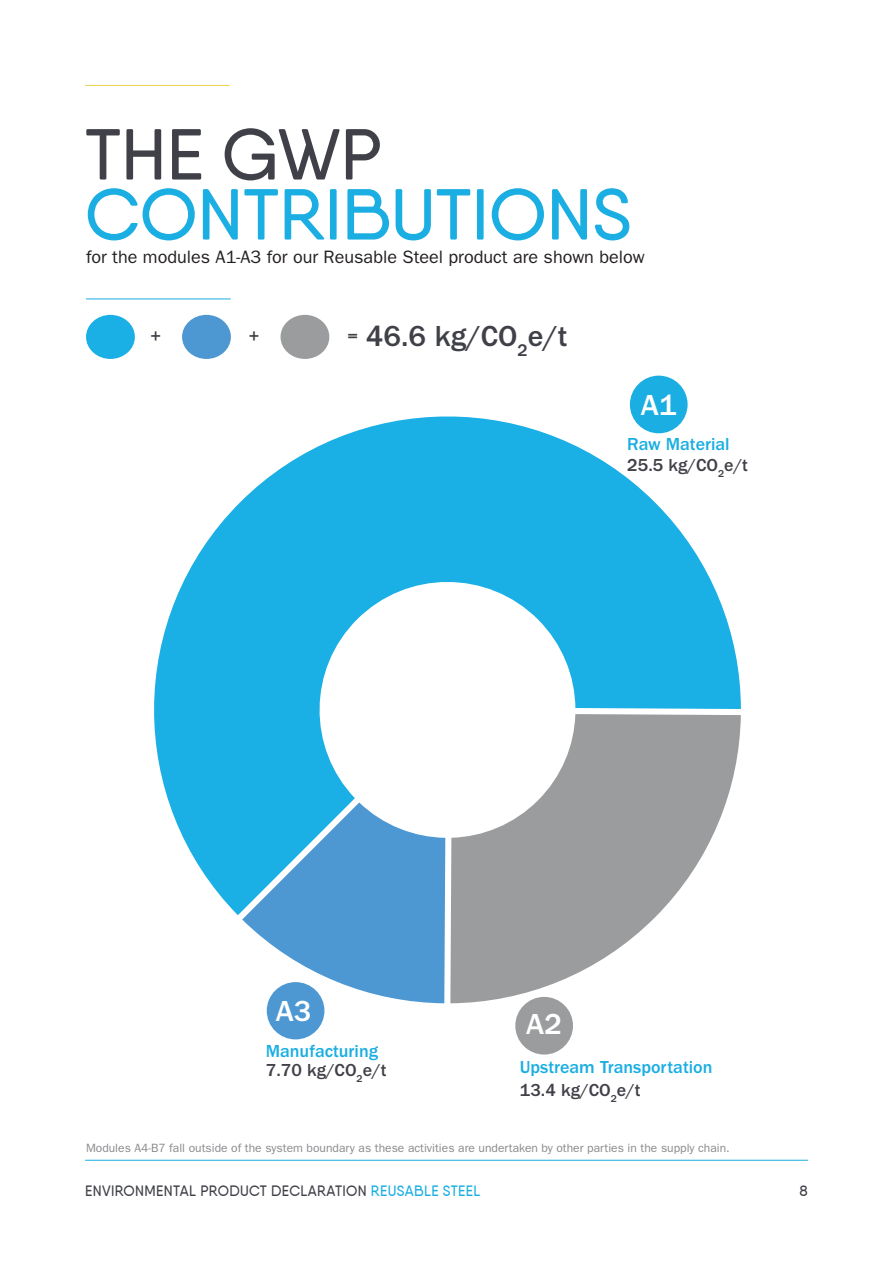
<style>
.page{position:relative;width:893px;height:1263px;background:#fff}
.page>*{position:absolute;margin:0;border:0;box-sizing:border-box;transform-origin:0 0}
.t1{font:500 72px/60px "Qanelas Soft";color:#1aaee2}
.t2{font:500 30px "ITC Franklin Gothic Std";color:#404148}
.t3{font:500 30px "ITC Franklin Gothic Std";color:#fff}
.t4{font:18px "ITC Franklin Gothic Std";color:#231f20}
.t5{font:500 18px "ITC Franklin Gothic Std";color:#1aaee2}
.t6{font:500 18px "ITC Franklin Gothic Std";color:#404148}
.t7{font:500 15px "Qanelas Soft";letter-spacing:.025em;color:#404148;scale:.94 1}
.t8{font:500 15px "Qanelas Soft";letter-spacing:.025em;color:#404148}
.t9{font:12px "ITC Franklin Gothic Std";color:#8b888c}
.s1{color:#404148}
.s2{color:#1aaee2}
</style>
<div class="page">
<hr style="left:85px;top:1160px;width:723px;height:1px;background:#1aaee2">
<hr style="left:85px;top:85px;width:145px;height:1px;background:#ebd248">
<hr style="left:86px;top:299px;width:145px;height:1px;background:#1aaee2">
<div style="left:515px;top:997px;width:58px;height:57px;background:#9a9c9d;border-radius:50%"></div>
<div style="left:630px;top:376px;width:58px;height:57px;background:#1aaee2;border-radius:50%"></div>
<div style="left:267px;top:982px;width:57px;height:57px;background:#4d98d2;border-radius:50%"></div>
<div style="left:86px;top:315px;width:49px;height:44px;background:#1aafe5;border-radius:50%"></div>
<div style="left:182px;top:315px;width:49px;height:44px;background:#4d98d2;border-radius:50%"></div>
<div style="left:280px;top:315px;width:49px;height:44px;background:#9a9c9d;border-radius:50%"></div>
<svg style="left:242px;top:915px;width:203px;height:88px"></svg>
<svg style="left:450px;top:915px;width:207px;height:88px;fill:#9a9c9d"></svg>
<svg style="left:154px;top:388px;width:587px;height:527px"></svg>
<p class="t1" style="left:85px;top:123px;width:548px"><span class="s1">THE GWP<br></span>CONTRIBUTIONS</p>
<p class="t4" style="left:86px;top:246px;width:560px">for the modules A1-A3 for our Reusable Steel product are shown below</p>
<p class="t6" style="left:150px;top:326px;width:12px">+</p>
<p class="t6" style="left:249px;top:326px;width:12px">+</p>
<p class="t6" style="left:347px;top:326px;width:12px">=</p>
<p class="t2" style="left:366px;top:319px;width:203px">46.6 kg/CO<sub>2</sub>e/t</p>
<p class="t3" style="left:641px;top:388px;width:37px">A1</p>
<p class="t5" style="left:627px;top:434px;width:104px">Raw Material</p>
<p class="t6" style="left:627px;top:455px;width:122px">25.5 kg/CO<sub>2</sub>e/t</p>
<p class="t3" style="left:276px;top:994px;width:37px">A3</p>
<p class="t3" style="left:526px;top:1007px;width:37px">A2</p>
<p class="t5" style="left:266px;top:1041px;width:114px">Manufacturing</p>
<p class="t6" style="left:266px;top:1060px;width:122px">7.70 kg/CO<sub>2</sub>e/t</p>
<p class="t5" style="left:520px;top:1057px;width:194px">Upstream Transportation</p>
<p class="t6" style="left:520px;top:1080px;width:122px">13.4 kg/CO<sub>2</sub>e/t</p>
<p class="t9" style="left:86px;top:1141px;width:645px">Modules A4-B7 fall outside of the system boundary as these activities are undertaken by other parties in the supply chain.</p>
<p class="t7" style="left:85px;top:1181px;width:422px">ENVIRONMENTAL PRODUCT DECLARATION <span class="s2">REUSABLE STEEL</span></p>
<p class="t8" style="left:800px;top:1181px;width:10px">8</p>
</div>
